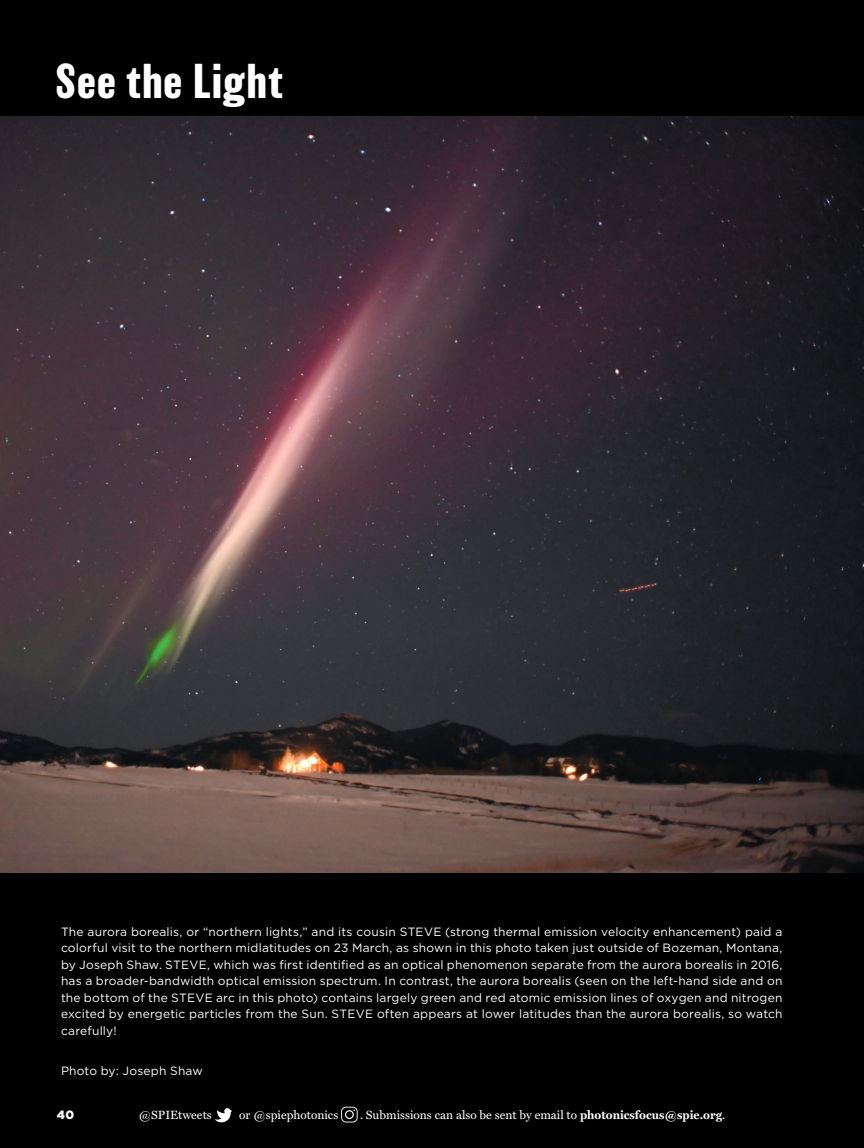
<style>
.page{position:relative;width:864px;height:1148px;background:#000}
.page>*{position:absolute;margin:0;border:0;box-sizing:border-box;transform-origin:0 0}
.t1{font:700 45px "Balboa";letter-spacing:.03em;color:#fff}
.t2{font:12px/16.5px "Gotham";letter-spacing:.015em;color:#fff;text-align:justify}
.t3{font:12px "Miller Text";color:#fff}
.t4{font:900 12px "Gotham";color:#fff}
.s1{font-weight:700}
</style>
<div class="page">
<img style="left:0;top:117px;width:864px;height:755px">
<svg style="left:215px;top:1108px;width:17px;height:14px"></svg>
<svg style="left:341px;top:1106px;width:17px;height:16px"></svg>
<h1 class="t1" style="left:55px;top:55px;width:229px">See the Light</h1>
<p class="t2" style="left:61px;top:922px;width:723px">The aurora borealis, or “northern lights,” and its cousin STEVE (strong thermal emission velocity enhancement) paid a colorful visit to the northern midlatitudes on 23 March, as shown in this photo taken just outside of Bozeman, Montana, by Joseph Shaw. STEVE, which was first identified as an optical phenomenon separate from the aurora borealis in 2016, has a broader-bandwidth optical emission spectrum. In contrast, the aurora borealis (seen on the left-hand side and on the bottom of the STEVE arc in this photo) contains largely green and red atomic emission lines of oxygen and nitrogen excited by energetic particles from the Sun. STEVE often appears at lower latitudes than the aurora borealis, so watch carefully!</p>
<p class="t2" style="left:61px;top:1062px;width:143px">Photo by: Joseph Shaw</p>
<p class="t4" style="left:57px;top:1106px;width:19px">40</p>
<p class="t3" style="left:138px;top:1105px;width:75px">@SPIEtweets</p>
<p class="t3" style="left:239px;top:1105px;width:101px">or @spiephotonics</p>
<p class="t3" style="left:360px;top:1105px;width:367px">. Submissions can also be sent by email to <span class="s1">photonicsfocus@spie.org</span>.</p>
</div>
